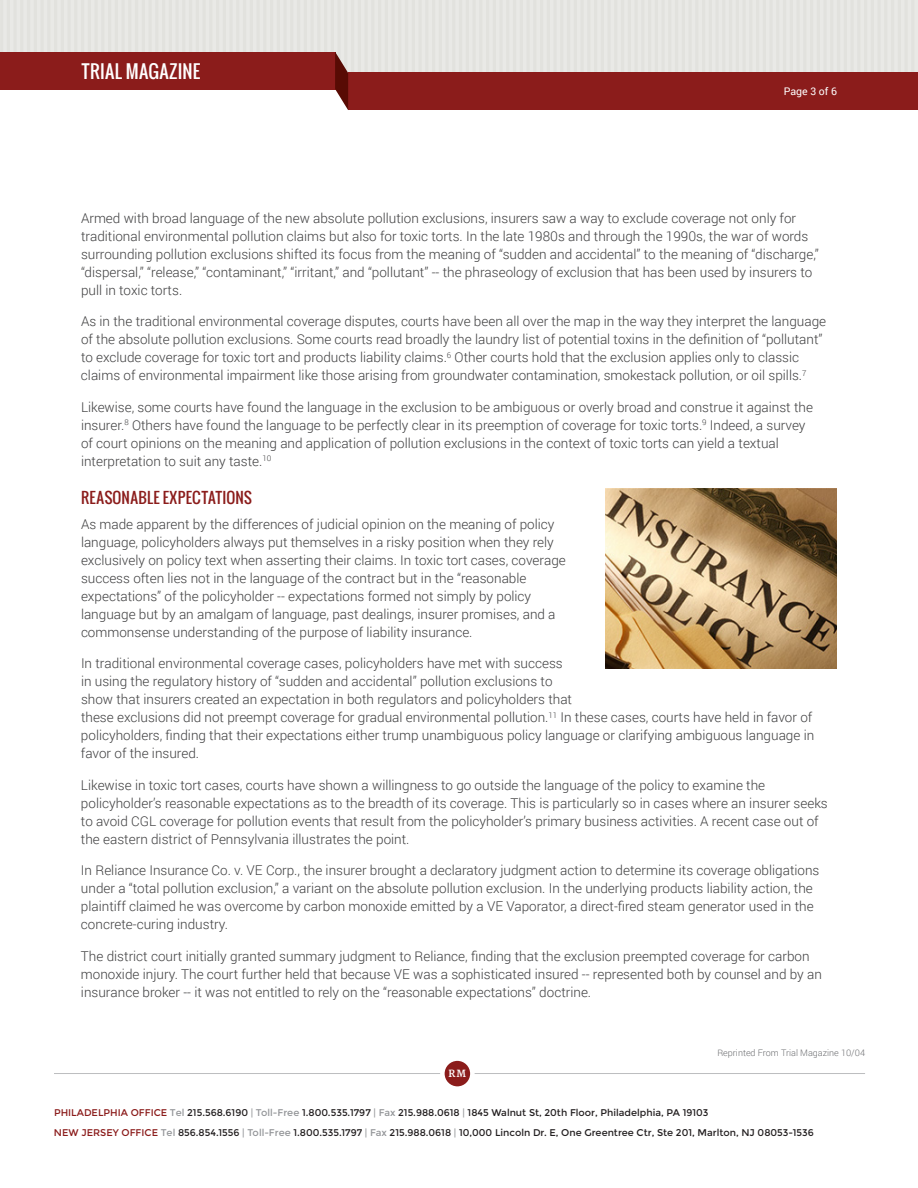
<style>
.page{position:relative;width:918px;height:1188px;background:#fff}
.page>*{position:absolute;margin:0;border:0;box-sizing:border-box;transform-origin:0 0}
.t1{font:18px "Oswald";color:#fff}
.t2{font:15px "Oswald";color:#8b1c1b}
.t3{font:300 13.5px/18px "Roboto";color:#3e3e3f}
.t4{font:10.5px "Roboto";color:#fff}
.t5{font:9.75px/19.5px "Montserrat";color:#231f20}
.t6{font:700 9.6px "Merriweather";color:#fff}
.t7{font:300 9px "Roboto";color:#6c6d70}
.s1{color:#8b1c1b}
.s2{color:#939598}
.s3{color:#95979a}
</style>
<div class="page">
<hr style="left:54px;top:1073px;width:811px;height:1px;background:#bcbdc0">
<svg style="left:442px;top:1059px;width:30px;height:30px"></svg>
<div style="left:440px;top:1056px;width:35px;height:35px;border:4px solid #fff;border-radius:50%"></div>
<div style="left:0;top:0;width:918px;height:73px;background:#e6e6e2"></div>
<div style="left:348px;top:73px;width:570px;height:37px;background:#8b1c1b"></div>
<div style="left:0;top:52px;width:335px;height:37px;background:#8b1c1b"></div>
<svg style="left:335px;top:52px;width:13px;height:58px"></svg>
<img style="left:606px;top:488px;width:231px;height:180px">
<h1 class="t1" style="left:81px;top:58px;width:121px">TRIAL MAGAZINE</h1>
<p class="t4" style="left:784px;top:84px;width:55px">Page 3 of 6</p>
<p class="t3" style="left:81px;top:208px;width:739px">Armed with broad language of the new absolute pollution exclusions, insurers saw a way to exclude coverage not only for traditional environmental pollution claims but also for toxic torts. In the late 1980s and through the 1990s, the war of words surrounding pollution exclusions shifted its focus from the meaning of “sudden and accidental” to the meaning of “discharge,” “dispersal,” “release,” “contaminant,” “irritant,” and “pollutant” -- the phraseology of exclusion that has been used by insurers to pull in toxic torts.</p>
<p class="t3" style="left:81px;top:312px;width:747px">As in the traditional environmental coverage disputes, courts have been all over the map in the way they interpret the language of the absolute pollution exclusions. Some courts read broadly the laundry list of potential toxins in the definition of “pollutant” to exclude coverage for toxic tort and products liability claims.<sup>6</sup> Other courts hold that the exclusion applies only to classic claims of environmental impairment like those arising from groundwater contamination, smokestack pollution, or oil spills.<sup>7</sup></p>
<p class="t3" style="left:81px;top:397px;width:734px">Likewise, some courts have found the language in the exclusion to be ambiguous or overly broad and construe it against the insurer.<sup>8</sup> Others have found the language to be perfectly clear in its preemption of coverage for toxic torts.<sup>9</sup> Indeed, a survey of court opinions on the meaning and application of pollution exclusions in the context of toxic torts can yield a textual interpretation to suit any taste.<sup>10</sup></p>
<p class="t2" style="left:81px;top:486px;width:173px">REASONABLE EXPECTATIONS</p>
<p class="t3" style="left:81px;top:514px;width:486px">As made apparent by the differences of judicial opinion on the meaning of policy language, policyholders always put themselves in a risky position when they rely exclusively on policy text when asserting their claims. In toxic tort cases, coverage success often lies not in the language of the contract but in the “reasonable expectations” of the policyholder -- expectations formed not simply by policy language but by an amalgam of language, past dealings, insurer promises, and a commonsense understanding of the purpose of liability insurance.</p>
<p class="t3" style="left:81px;top:654px;width:735px">In traditional environmental coverage cases, policyholders have met with success<br>in using the regulatory history of “sudden and accidental” pollution exclusions to<br>show that insurers created an expectation in both regulators and policyholders that<br>these exclusions did not preempt coverage for gradual environmental pollution.<sup>11</sup> In these cases, courts have held in favor of policyholders, finding that their expectations either trump unambiguous policy language or clarifying ambiguous language in favor of the insured.</p>
<p class="t3" style="left:81px;top:775px;width:748px">Likewise in toxic tort cases, courts have shown a willingness to go outside the language of the policy to examine the policyholder’s reasonable expectations as to the breadth of its coverage. This is particularly so in cases where an insurer seeks to avoid CGL coverage for pollution events that result from the policyholder’s primary business activities. A recent case out of the eastern district of Pennsylvania illustrates the point.</p>
<p class="t3" style="left:81px;top:861px;width:740px">In Reliance Insurance Co. v. VE Corp., the insurer brought a declaratory judgment action to determine its coverage obligations under a “total pollution exclusion,” a variant on the absolute pollution exclusion. In the underlying products liability action, the plaintiff claimed he was overcome by carbon monoxide emitted by a VE Vaporator, a direct-fired steam generator used in the concrete-curing industry.</p>
<p class="t3" style="left:81px;top:946px;width:742px">The district court initially granted summary judgment to Reliance, finding that the exclusion preempted coverage for carbon monoxide injury. The court further held that because VE was a sophisticated insured -- represented both by counsel and by an insurance broker -- it was not entitled to rely on the “reasonable expectations” doctrine.</p>
<p class="t6" style="left:449px;top:1068px;width:19px">RM</p>
<p class="t7" style="left:717px;top:1047px;width:149px">Reprinted From Trial Magazine 10/04</p>
<p class="t5" style="left:54px;top:1103px;width:761px"><span class="s1">Philadelphia Office</span> <span class="s2">Tel</span> 215.568.6190 <span class="s3">|</span> <span class="s2">Toll-Free</span> 1.800.535.1797 <span class="s3">|</span> <span class="s2">Fax</span> 215.988.0618 <span class="s3">|</span> 1845 Walnut St, 20th Floor, Philadelphia, PA 19103<br><span class="s1">new jersey o ffice</span> <span class="s2">Tel</span> 856.854.1556 <span class="s3">|</span> <span class="s2">Toll-Free</span> 1.800.535.1797 <span class="s3">|</span> <span class="s2">Fax</span> 215.988.0618 <span class="s3">|</span> 10,000 Lincoln Dr. E, One Greentree Ctr, Ste 201, Marlton, NJ 08053-1536</p>
</div>
